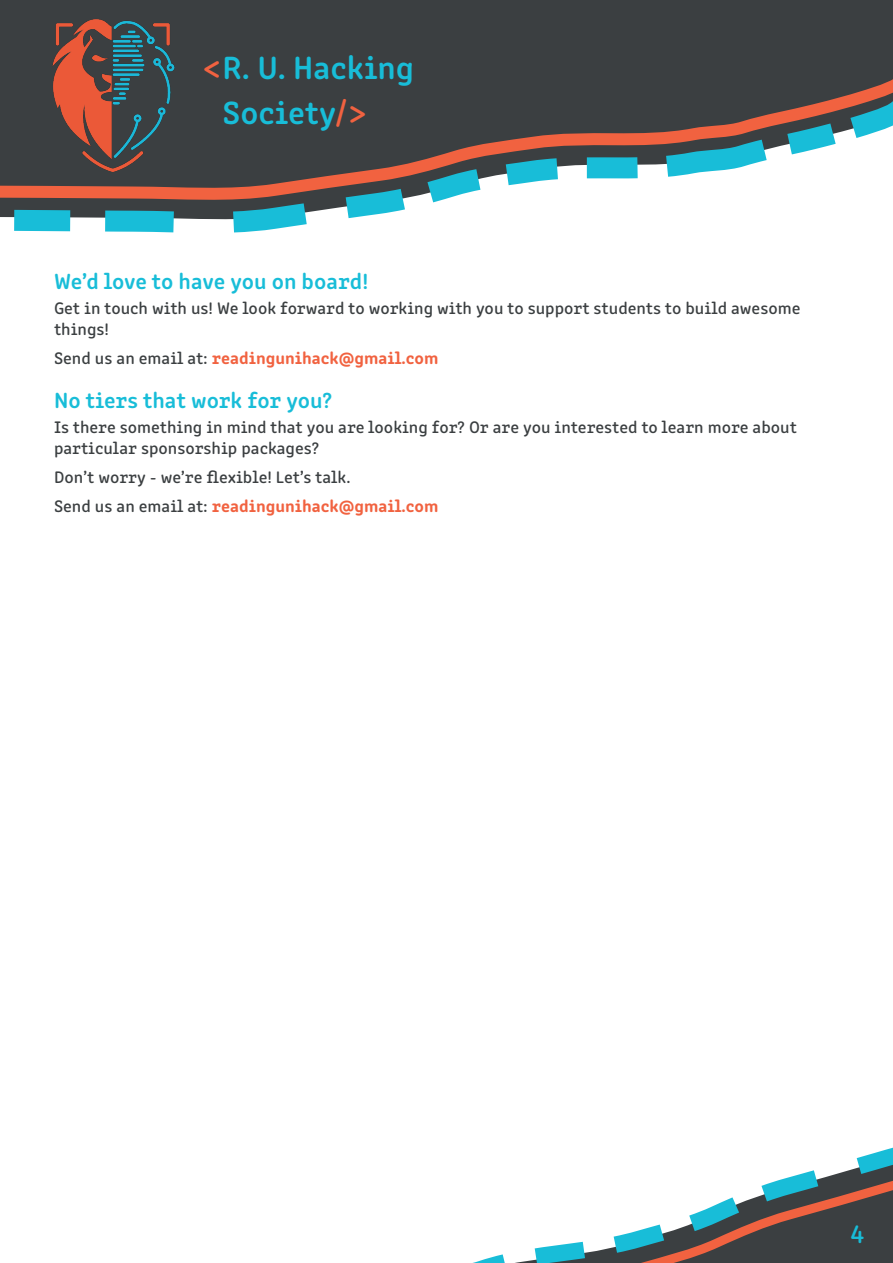
<style>
.page{position:relative;width:893px;height:1263px;background:#fff}
.page>*{position:absolute;margin:0;border:0;box-sizing:border-box;transform-origin:0 0}
.t1{font:600 33px/45px "Clone Rounded";color:#18bdd8}
.t2{font:27px "Clone Rounded Me";color:#18bdd8}
.heading1{font:600 22.5px "Clone Rounded";color:#18bdd8}
.t3{font:17.25px/20.7px "Clone Rounded Me";color:#3b3f41}
.t4{font:700 17.25px "Clone Rounded";color:#f16240}
.s1{color:#f16240}
.s2{font-family:"Clone Rounded Me";font-weight:400;color:#3b3f41}
</style>
<div class="page">
<svg style="left:473px;top:1147px;width:420px;height:116px"></svg>
<div style="left:0;top:0;width:278px;height:213px;background:#3b3f41"></div>
<div style="left:104px;top:0;width:335px;height:181px;background:#3b3f41"></div>
<div style="left:331px;top:0;width:334px;height:162px;background:#3b3f41"></div>
<div style="left:480px;top:0;width:334px;height:138px;background:#3b3f41"></div>
<div style="left:740px;top:0;width:153px;height:117px;background:#3b3f41"></div>
<svg style="left:0;top:205px;width:405px;height:28px"></svg>
<svg style="left:0;top:79px;width:893px;height:126px"></svg>
<img style="left:47px;top:19px;width:132px;height:154px">
<h1 class="t1" style="left:223px;top:43px;width:193px;text-indent:-21px"><span class="s1">&lt;</span>R. U. Hacking<br>Society<span class="s1">/&gt;</span></h1>
<p class="heading1" style="left:54px;top:264px;width:316px">We’d love to have you on board!</p>
<p class="t3" style="left:54px;top:297px;width:748px">Get in touch with us! We look forward to working with you to support students to build awesome things!</p>
<p class="t4" style="left:54px;top:344px;width:386px"><span class="s2">Send us an email at:</span> readingunihack@gmail.com</p>
<p class="heading1" style="left:54px;top:383px;width:280px">No tiers that work for you?</p>
<p class="t3" style="left:54px;top:416px;width:744px">Is there something in mind that you are looking for? Or are you interested to learn more about particular sponsorship packages?</p>
<p class="t3" style="left:54px;top:466px;width:298px">Don’t worry - we’re flexible! Let’s talk.</p>
<p class="t4" style="left:54px;top:493px;width:386px"><span class="s2">Send us an email at:</span> readingunihack@gmail.com</p>
<h2 class="t2" style="left:850px;top:1213px;width:15px">4</h2>
</div>
